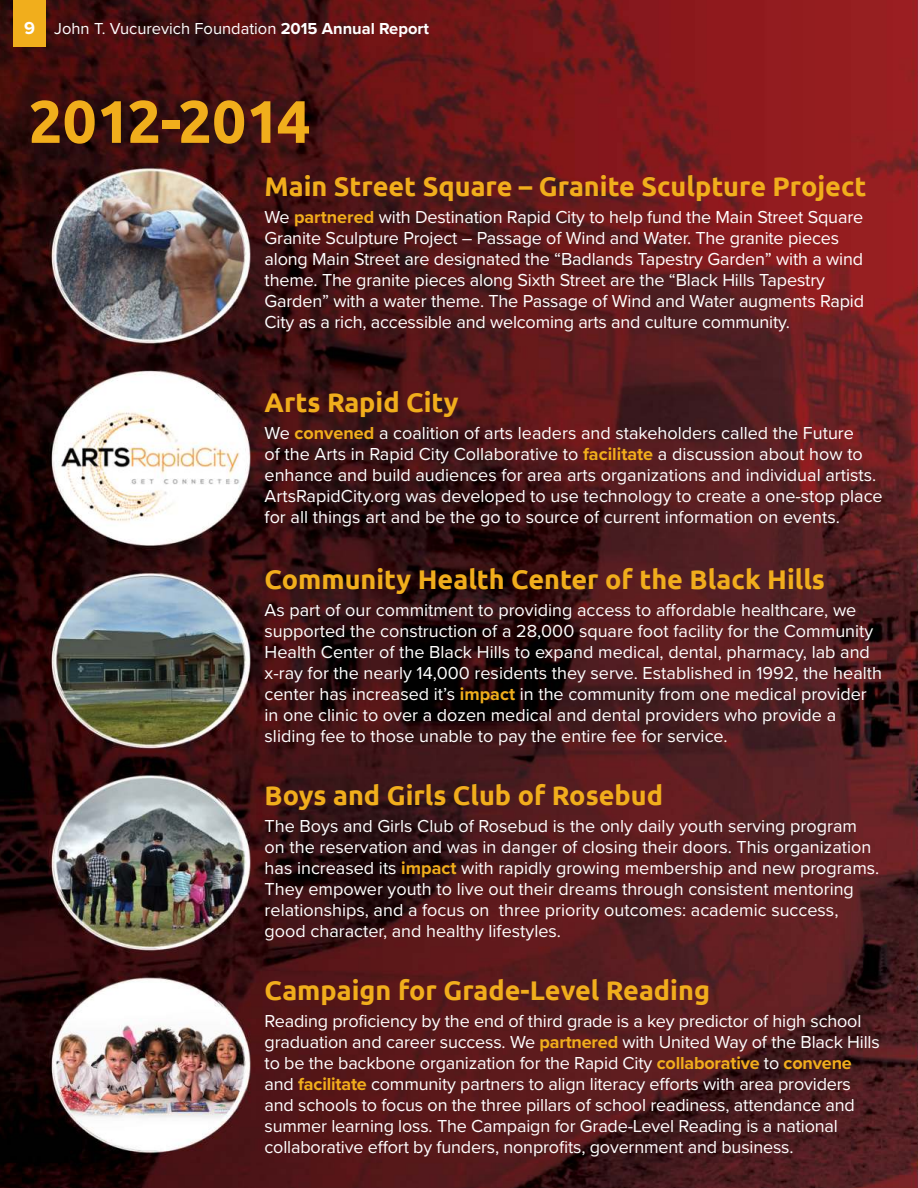
<style>
.page{position:relative;width:918px;height:1188px;background:#fff}
.page>*{position:absolute;margin:0;border:0;box-sizing:border-box;transform-origin:0 0}
.t1{font:700 60px "Ubuntu";color:#f1ae1c}
.t2{font:700 27px "Ubuntu";color:#f1ae1c}
.t3{font:18px/21px "Proxima Nova";color:#fff}
.t4{font:16.5px "Proxima Nova";color:#fff}
.s1{font-weight:700;font-size:18px}
.s2{font-weight:700}
.s3{font-weight:700;color:#f1ae1c}
</style>
<div class="page">
<img style="left:0;top:0;width:918px;height:1188px">
<div style="left:14px;top:0;width:32px;height:46px;background:#f1ae1c"></div>
<p class="t4" style="left:24px;top:22px;width:406px"><span class="s1">9</span> John T. Vucurevich Foundation <span class="s2">2015 Annual Report</span></p>
<h1 class="t1" style="left:29px;top:96px;width:284px">2012-2014</h1>
<h2 class="t2" style="left:265px;top:175px;width:603px">Main Street Square – Granite Sculpture Project</h2>
<p class="t3" style="left:265px;top:208px;width:601px">We <span class="s3">partnered</span> with Destination Rapid City to help fund the Main Street Square Granite Sculpture Project – Passage of Wind and Water. The granite pieces along Main Street are designated the “Badlands Tapestry Garden” with a wind theme. The granite pieces along Sixth Street are the “Black Hills Tapestry Garden” with a water theme. The Passage of Wind and Water augments Rapid City as a rich, accessible and welcoming arts and culture community.</p>
<h2 class="t2" style="left:265px;top:391px;width:195px">Arts Rapid City</h2>
<p class="t3" style="left:265px;top:423px;width:620px">We <span class="s3">convened</span> a coalition of arts leaders and stakeholders called the Future<br>of the Arts in Rapid City Collaborative to <span class="s3">facilitate</span> a discussion about how to enhance and build audiences for area arts organizations and individual artists.<br>ArtsRapidCity.org was developed to use technology to create a one-stop place for all things art and be the go to source of current information on events.</p>
<h2 class="t2" style="left:265px;top:568px;width:562px">Community Health Center of the Black Hills</h2>
<p class="t3" style="left:265px;top:601px;width:619px">As part of our commitment to providing access to affordable healthcare, we supported the construction of a 28,000 square foot facility for the Community Health Center of the Black Hills to expand medical, dental, pharmacy, lab and x-ray for the nearly 14,000 residents they serve. Established in 1992, the health center has increased it’s <span class="s3">impact</span> in the community from one medical provider in one clinic to over a dozen medical and dental providers who provide a sliding fee to those unable to pay the entire fee for service.</p>
<h2 class="t2" style="left:265px;top:783px;width:400px">Boys and Girls Club of Rosebud</h2>
<p class="t3" style="left:265px;top:816px;width:616px">The Boys and Girls Club of Rosebud is the only daily youth serving program on the reservation and was in danger of closing their doors. This organization has increased its <span class="s3">impact</span> with rapidly growing membership and new programs.<br>They empower youth to live out their dreams through consistent mentoring relationships, and a focus on three priority outcomes: academic success, good character, and healthy lifestyles.</p>
<h2 class="t2" style="left:265px;top:978px;width:447px">Campaign for Grade-Level Reading</h2>
<p class="t3" style="left:265px;top:1011px;width:617px">Reading proficiency by the end of third grade is a key predictor of high school graduation and career success. We <span class="s3">partnered</span> with United Way of the Black Hills to be the backbone organization for the Rapid City <span class="s3">collaborative</span> to <span class="s3">convene </span>and <span class="s3">facilitate</span> community partners to align literacy efforts with area providers and schools to focus on the three pillars of school readiness, attendance and summer learning loss. The Campaign for Grade-Level Reading is a national collaborative effort by funders, nonprofits, government and business.</p>
</div>
